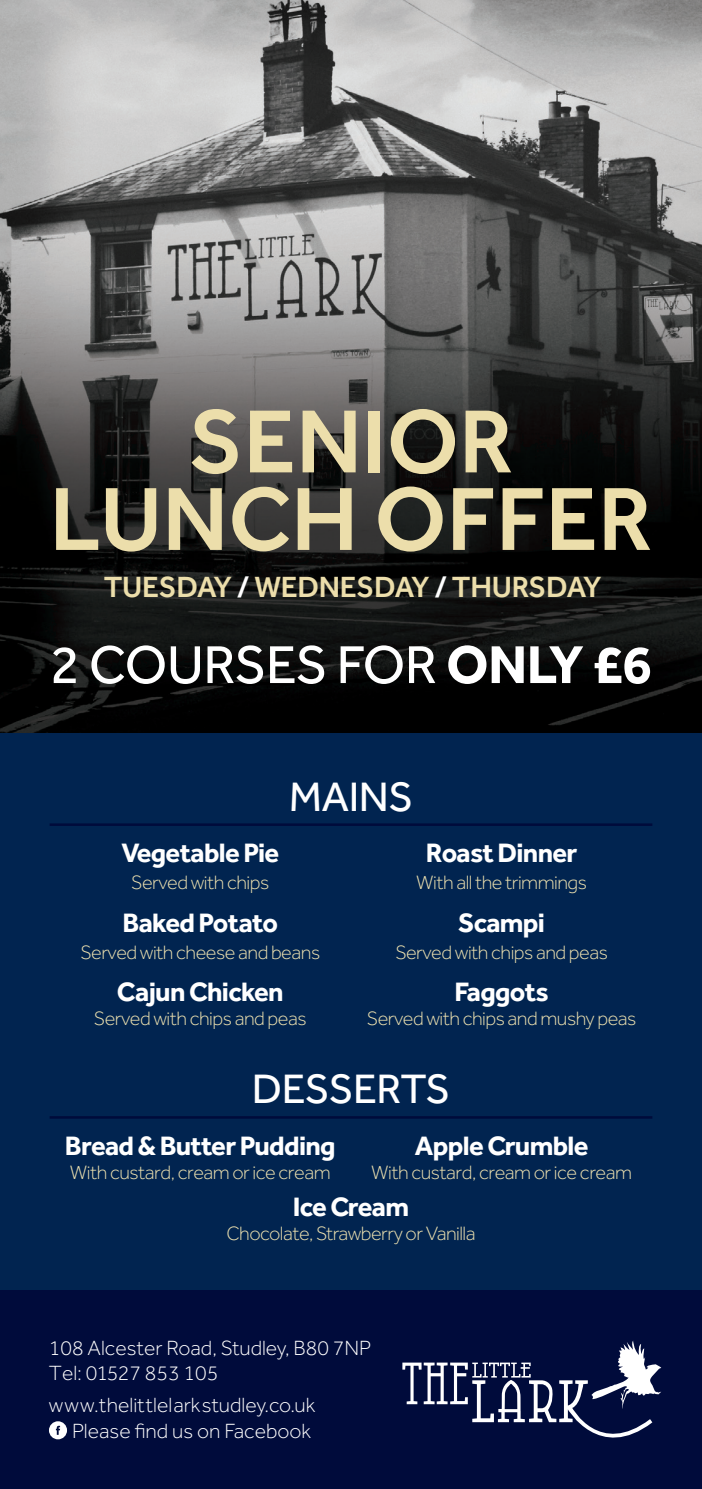
<style>
.page{position:relative;width:702px;height:1489px;background:#fff}
.page>*{position:absolute;margin:0;border:0;box-sizing:border-box;transform-origin:0 0}
.t1{font:500 92.5px "Effra";color:#ecdeab}
.t2{font:55px "Effra";letter-spacing:-.015em;color:#fff}
.t3{font:42.5px "Effra";letter-spacing:-.01em;color:#fff}
.t4{font:500 30px "Effra";letter-spacing:-.01em;color:#ecdeab}
.t5{font:700 27.5px "Effra";letter-spacing:-.025em;color:#fff}
.t6{font:300 21.25px "Effra";color:#fff}
.t7{font:300 20px "Effra";letter-spacing:-.025em;color:#ece0af}
.s1{color:#fff}
.s2{font-weight:700}
</style>
<div class="page">
<div style="left:0;top:732px;width:702px;height:558px;background:#012450"></div>
<img style="left:0;top:0;width:702px;height:732px">
<div style="left:0;top:1290px;width:702px;height:198px;background:#000b3b"></div>
<svg style="left:402px;top:1340px;width:259px;height:98px"></svg>
<svg style="left:49px;top:1421px;width:18px;height:18px"></svg>
<hr style="left:50px;top:823px;width:602px;height:2px;background:#000b3b">
<hr style="left:50px;top:1116px;width:602px;height:2px;background:#000b3b">
<p class="t1" style="left:189px;top:386px;width:326px">SENIOR</p>
<p class="t1" style="left:50px;top:464px;width:604px">LUNCH OFFER</p>
<p class="t4" style="left:104px;top:568px;width:499px">TUESDAY <span class="s1">/</span> WEDNESDAY <span class="s1">/</span> THURSDAY</p>
<p class="t2" style="left:50px;top:632px;width:603px">2 COURSES FOR <span class="s2">ONLY £6</span></p>
<p class="t3" style="left:289px;top:771px;width:126px">MAINS</p>
<p class="t5" style="left:121px;top:836px;width:159px">Vegetable Pie</p>
<p class="t7" style="left:131px;top:871px;width:139px">Served with chips</p>
<p class="t5" style="left:122px;top:905px;width:157px">Baked Potato</p>
<p class="t7" style="left:80px;top:940px;width:241px">Served with cheese and beans</p>
<p class="t5" style="left:117px;top:975px;width:168px">Cajun Chicken</p>
<p class="t7" style="left:94px;top:1007px;width:214px">Served with chips and peas</p>
<p class="t5" style="left:426px;top:836px;width:153px">Roast Dinner</p>
<p class="t7" style="left:416px;top:871px;width:172px">With all the trimmings</p>
<p class="t5" style="left:458px;top:905px;width:88px">Scampi</p>
<p class="t7" style="left:395px;top:940px;width:214px">Served with chips and peas</p>
<p class="t5" style="left:454px;top:975px;width:96px">Faggots</p>
<p class="t7" style="left:367px;top:1007px;width:271px">Served with chips and mushy peas</p>
<p class="t3" style="left:252px;top:1064px;width:200px">DESSERTS</p>
<p class="t5" style="left:65px;top:1129px;width:272px">Bread &amp; Butter Pudding</p>
<p class="t7" style="left:70px;top:1161px;width:262px">With custard, cream or ice cream</p>
<p class="t5" style="left:415px;top:1129px;width:175px">Apple Crumble</p>
<p class="t7" style="left:371px;top:1161px;width:262px">With custard, cream or ice cream</p>
<p class="t5" style="left:293px;top:1189px;width:118px">Ice Cream</p>
<p class="t7" style="left:226px;top:1221px;width:251px">Chocolate, Strawberry or Vanilla</p>
<p class="t6" style="left:49px;top:1335px;width:324px">108 Alcester Road, Studley, B80 7NP</p>
<p class="t6" style="left:49px;top:1361px;width:171px">Tel: 01527 853 105</p>
<p class="t6" style="left:49px;top:1392px;width:268px">www.thelittlelarkstudley.co.uk</p>
<p class="t6" style="left:72px;top:1418px;width:241px">Please find us on Facebook</p>
</div>
